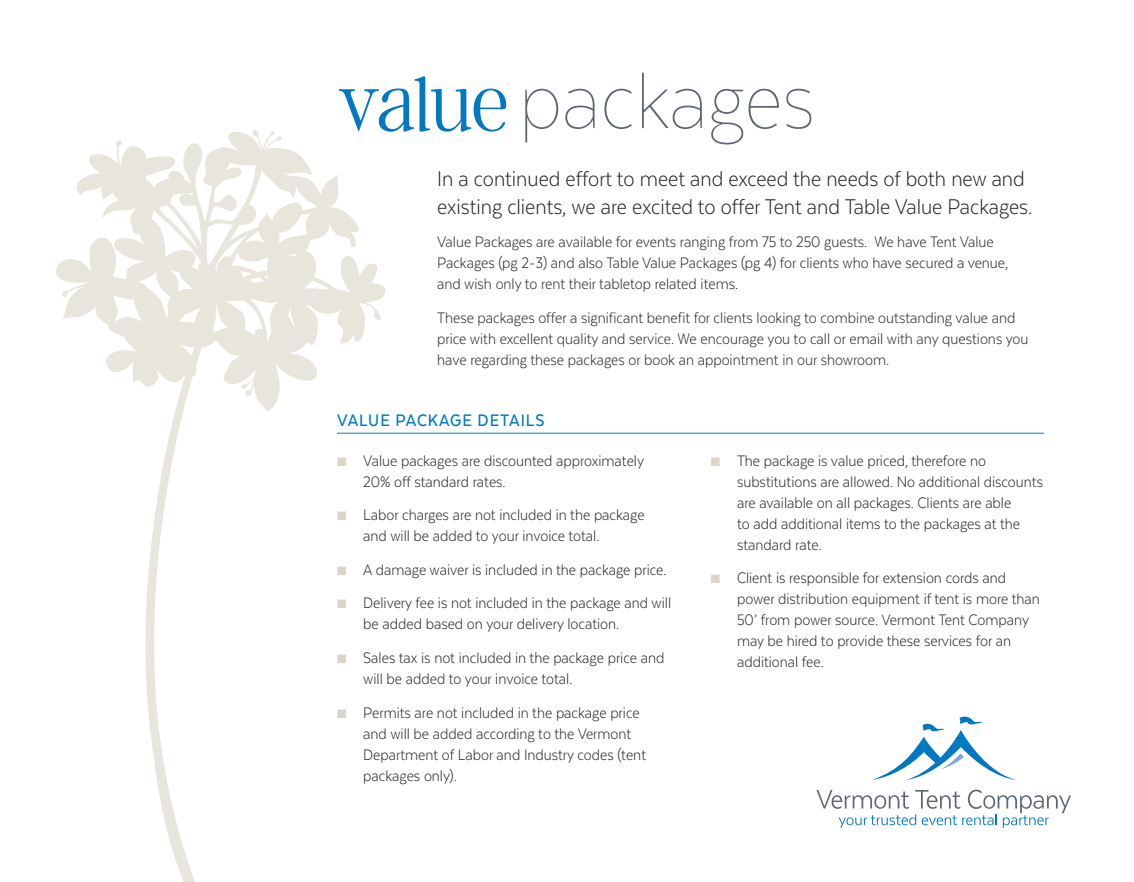
<style>
.page{position:relative;width:1134px;height:882px;background:#fff}
.page>*{position:absolute;margin:0;border:0;box-sizing:border-box;transform-origin:0 0}
.Individual_Items_Lis{font:100 91.52px "Texta Narrow";color:#5c6771}
.t1{font:100 82.77px "Argent CF";letter-spacing:-.02em;color:#0079c2}
.Price_List_-_Individ{font:300 24.5px/28px "Texta Narrow";color:#231f20}
.Category_-_Subhead_1{font:500 19.25px "Texta Narrow";letter-spacing:.05em;color:#0079c2}
.Price_List_-_Individ-2{font:300 17.5px/21px "Texta Narrow";color:#231f20}
.s1{color:#dad5c6}
</style>
<div class="page">
<hr style="left:337px;top:433px;width:707px;height:1px;background:#0079c2">
<svg style="left:56px;top:129px;width:330px;height:282px"></svg>
<svg style="left:141px;top:285px;width:82px;height:597px"></svg>
<svg style="left:816px;top:790px;width:255px;height:38px"></svg>
<svg style="left:872px;top:716px;width:144px;height:64px"></svg>
<p class="t1" style="left:338px;top:63px;width:173px">value</p>
<p class="Individual_Items_Lis" style="left:519px;top:53px;width:298px">packages</p>
<p class="Price_List_-_Individ" style="left:437px;top:164px;width:597px">In a continued effort to meet and exceed the needs of both new and existing clients, we are excited to offer Tent and Table Value Packages.</p>
<p class="Price_List_-_Individ-2" style="left:437px;top:231px;width:573px">Value Packages are available for events ranging from 75 to 250 guests. We have Tent Value<br>Packages (pg 2-3) and also Table Value Packages (pg 4) for clients who have secured a venue, and wish only to rent their tabletop related items.</p>
<p class="Price_List_-_Individ-2" style="left:437px;top:307px;width:593px">These packages offer a significant benefit for clients looking to combine outstanding value and price with excellent quality and service. We encourage you to call or email with any questions you have regarding these packages or book an appointment in our showroom.</p>
<p class="Category_-_Subhead_1" style="left:337px;top:411px;width:209px">VALUE PACKAGE DETAILS</p>
<p class="Price_List_-_Individ-2" style="left:363px;top:450px;width:282px;text-indent:-26px"><span class="s1">■</span> Value packages are discounted approximately<br>20% off standard rates.</p>
<p class="Price_List_-_Individ-2" style="left:363px;top:504px;width:283px;text-indent:-26px"><span class="s1">■</span> Labor charges are not included in the package and will be added to your invoice total.</p>
<p class="Price_List_-_Individ-2" style="left:337px;top:559px;width:331px"><span class="s1">■</span> A damage waiver is included in the package price.</p>
<p class="Price_List_-_Individ-2" style="left:363px;top:593px;width:309px;text-indent:-26px"><span class="s1">■</span> Delivery fee is not included in the package and will be added based on your delivery location.</p>
<p class="Price_List_-_Individ-2" style="left:363px;top:647px;width:303px;text-indent:-26px"><span class="s1">■</span> Sales tax is not included in the package price and will be added to your invoice total.</p>
<p class="Price_List_-_Individ-2" style="left:363px;top:702px;width:284px;text-indent:-26px"><span class="s1">■</span> Permits are not included in the package price and will be added according to the Vermont Department of Labor and Industry codes (tent packages only).</p>
<p class="Price_List_-_Individ-2" style="left:737px;top:450px;width:307px;text-indent:-26px"><span class="s1">■</span> The package is value priced, therefore no substitutions are allowed. No additional discounts are available on all packages. Clients are able<br>to add additional items to the packages at the standard rate.</p>
<p class="Price_List_-_Individ-2" style="left:737px;top:567px;width:304px;text-indent:-26px"><span class="s1">■</span> Client is responsible for extension cords and power distribution equipment if tent is more than 50’ from power source. Vermont Tent Company may be hired to provide these services for an additional fee.</p>
</div>
